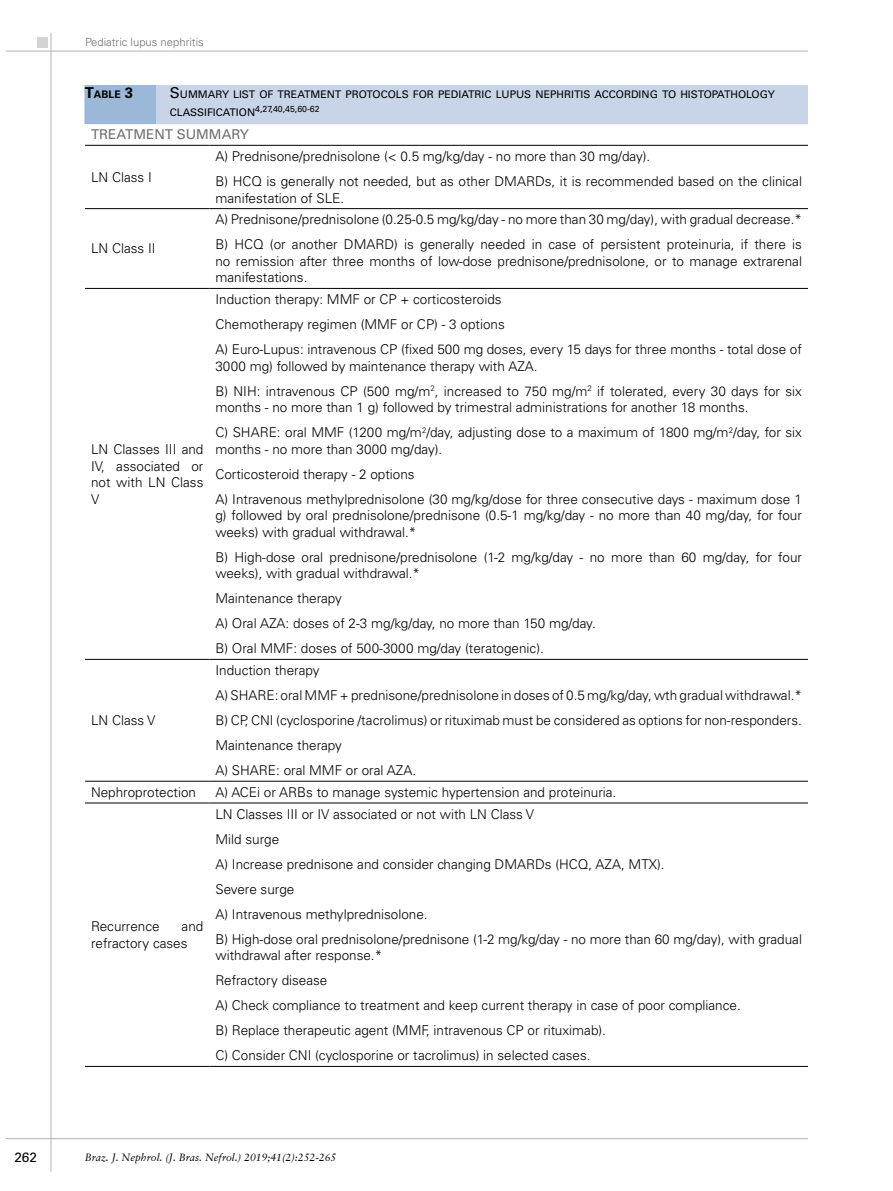
<style>
.page{position:relative;width:893px;height:1191px;background:#fff}
.page>*{position:absolute;margin:0;border:0;box-sizing:border-box;transform-origin:0 0}
.t1{font:300 13.5px/25px "Univers LT Std";color:#000}
.t2{font:13.5px "Univers LT Std";color:#6d6e71}
.t3{font:13.5px "Univers LT Std";color:#000}
.t4{font:300 11.25px "Univers LT Std";color:#6d6e71}
.t5{font:10.5px/18px "Univers LT Std";color:#000}
.t6{font:italic 10.5px "Garamond Retrospective S Si";color:#000}
.t7{font:700 10.5px "Univers LT Std";color:#000}
.t8{font:8.7px "Univers LT Std";color:#000}
.s1{font-size:15px}
.s2{font-weight:400;font-size:15px}
</style>
<div class="page">
<div style="left:37px;top:37px;width:11px;height:11px;background:#d1d3d4"></div>
<hr style="left:6px;top:51px;width:802px;height:1px;background:#b1b4b6">
<hr style="left:51px;top:33px;width:1px;height:1138px;background:#b1b4b6">
<hr style="left:6px;top:1138px;width:802px;height:1px;background:#b1b4b6">
<hr style="left:85px;top:208px;width:124px;height:1px;background:#000">
<hr style="left:209px;top:208px;width:599px;height:1px;background:#000">
<hr style="left:85px;top:288px;width:124px;height:1px;background:#000">
<hr style="left:209px;top:288px;width:599px;height:1px;background:#000">
<hr style="left:85px;top:659px;width:124px;height:1px;background:#000">
<hr style="left:209px;top:659px;width:599px;height:1px;background:#000">
<hr style="left:85px;top:781px;width:124px;height:1px;background:#000">
<hr style="left:209px;top:781px;width:599px;height:1px;background:#000">
<hr style="left:85px;top:802px;width:124px;height:1px;background:#000">
<hr style="left:209px;top:802px;width:599px;height:1px;background:#000">
<hr style="left:85px;top:1066px;width:124px;height:1px;background:#000">
<hr style="left:209px;top:1066px;width:599px;height:1px;background:#000">
<hr style="left:85px;top:123px;width:124px;height:1px;background:#000">
<hr style="left:209px;top:123px;width:599px;height:1px;background:#000">
<hr style="left:85px;top:145px;width:124px;height:1px;background:#000">
<hr style="left:209px;top:145px;width:599px;height:1px;background:#000">
<div style="left:85px;top:85px;width:723px;height:38px;background:#c8d5e8"></div>
<div style="left:85px;top:85px;width:70px;height:38px;background:#9cb8d8"></div>
<p class="t3" style="left:14px;top:1149px;width:24px">262</p>
<p class="t4" style="left:85px;top:36px;width:120px">Pediatric lupus nephritis</p>
<p class="t7" style="left:85px;top:89px;width:73px"><span class="s1">T</span>able <span class="s1">3</span> <span class="s2">S</span></p>
<p class="t5" style="left:170px;top:86px;width:606px;text-indent:10px">UMMARY LIST OF TREATMENT PROTOCOLS FOR PEDIATRIC LUPUS NEPHRITIS ACCORDING TO HISTOPATHOLOGY<br>CLASSIFICATION</p>
<p class="t8" style="left:255px;top:103px;width:66px">4,27,40,45,60-62</p>
<p class="t2" style="left:91px;top:126px;width:159px">TREATMENT SUMMARY</p>
<p class="t1" style="left:91px;top:164px;width:62px">LN Class I</p>
<p class="t1" style="left:215px;top:144px;width:588px">A) Prednisone/prednisolone (&lt; 0.5 mg/kg/day - no more than 30 mg/day).<br>B) HCQ is generally not needed, but as other DMARDs, it is recommended based on the clinical</p>
<p class="t1" style="left:215px;top:185px;width:130px">manifestation of SLE.</p>
<p class="t1" style="left:91px;top:236px;width:66px">LN Class II</p>
<p class="t1" style="left:91px;top:441px;width:114px;line-height:16.5px;text-align:justify">LN Classes III and IV, associated or not with LN Class V</p>
<p class="t1" style="left:91px;top:708px;width:66px">LN Class V</p>
<p class="t1" style="left:215px;top:207px;width:588px">A) Prednisone/prednisolone (0.25-0.5 mg/kg/day - no more than 30 mg/day), with gradual decrease.*<br>B) HCQ (or another DMARD) is generally needed in case of persistent proteinuria, if there is</p>
<p class="t1" style="left:215px;top:253px;width:588px;line-height:16.5px">no remission after three months of low-dose prednisone/prednisolone, or to manage extrarenal manifestations.</p>
<p class="t1" style="left:215px;top:287px;width:588px">Induction therapy: MMF or CP + corticosteroids<br>Chemotherapy regimen (MMF or CP) - 3 options<br>A) Euro-Lupus: intravenous CP (fixed 500 mg doses, every 15 days for three months - total dose of</p>
<p class="t1" style="left:215px;top:353px;width:588px">3000 mg) followed by maintenance therapy with AZA.<br>B) NIH: intravenous CP (500 mg/m<sup>2</sup>, increased to 750 mg/m<sup>2</sup> if tolerated, every 30 days for six</p>
<p class="t1" style="left:215px;top:395px;width:588px">months - no more than 1 g) followed by trimestral administrations for another 18 months.<br>C) SHARE: oral MMF (1200 mg/m<sup>2</sup>/day, adjusting dose to a maximum of 1800 mg/m<sup>2</sup>/day, for six</p>
<p class="t1" style="left:215px;top:436px;width:588px">months - no more than 3000 mg/day).<br>Corticosteroid therapy - 2 options<br>A) Intravenous methylprednisolone (30 mg/kg/dose for three consecutive days - maximum dose 1</p>
<p class="t1" style="left:215px;top:507px;width:588px;line-height:16.5px">g) followed by oral prednisolone/prednisone (0.5-1 mg/kg/day - no more than 40 mg/day, for four weeks) with gradual withdrawal.*</p>
<p class="t1" style="left:215px;top:549px;width:588px;line-height:16.5px">B) High-dose oral prednisone/prednisolone (1-2 mg/kg/day - no more than 60 mg/day, for four weeks), with gradual withdrawal.*</p>
<p class="t1" style="left:215px;top:586px;width:382px">Maintenance therapy<br>A) Oral AZA: doses of 2-3 mg/kg/day, no more than 150 mg/day.<br>B) Oral MMF: doses of 500-3000 mg/day (teratogenic).</p>
<p class="t1" style="left:215px;top:658px;width:588px">Induction therapy<br>A) SHARE: oral MMF + prednisone/prednisolone in doses of 0.5 mg/kg/day, wth gradual withdrawal.* B) CP, CNI (cyclosporine /tacrolimus) or rituximab must be considered as options for non-responders.<br>Maintenance therapy<br>A) SHARE: oral MMF or oral AZA.</p>
<p class="t1" style="left:91px;top:779px;width:107px">Nephroprotection</p>
<p class="t1" style="left:215px;top:779px;width:402px">A) ACEi or ARBs to manage systemic hypertension and proteinuria.</p>
<p class="t1" style="left:91px;top:918px;width:114px;line-height:16.5px;text-indent:91px">and refractory cases</p>
<p class="t1" style="left:91px;top:914px;width:70px">Recurrence</p>
<p class="t1" style="left:215px;top:801px;width:588px">LN Classes III or IV associated or not with LN Class V<br>Mild surge<br>A) Increase prednisone and consider changing DMARDs (HCQ, AZA, MTX).<br>Severe surge<br>A) Intravenous methylprednisolone.<br>B) High-dose oral prednisolone/prednisone (1-2 mg/kg/day - no more than 60 mg/day), with gradual</p>
<p class="t1" style="left:215px;top:943px;width:527px">withdrawal after response.*<br>Refractory disease<br>A) Check compliance to treatment and keep current therapy in case of poor compliance.<br>B) Replace therapeutic agent (MMF, intravenous CP or rituximab).<br>C) Consider CNI (cyclosporine or tacrolimus) in selected cases.</p>
<p class="t6" style="left:85px;top:1151px;width:253px">Braz. J. Nephrol. (J. Bras. Nefrol.) 2019;41(2):252-265</p>
</div>
